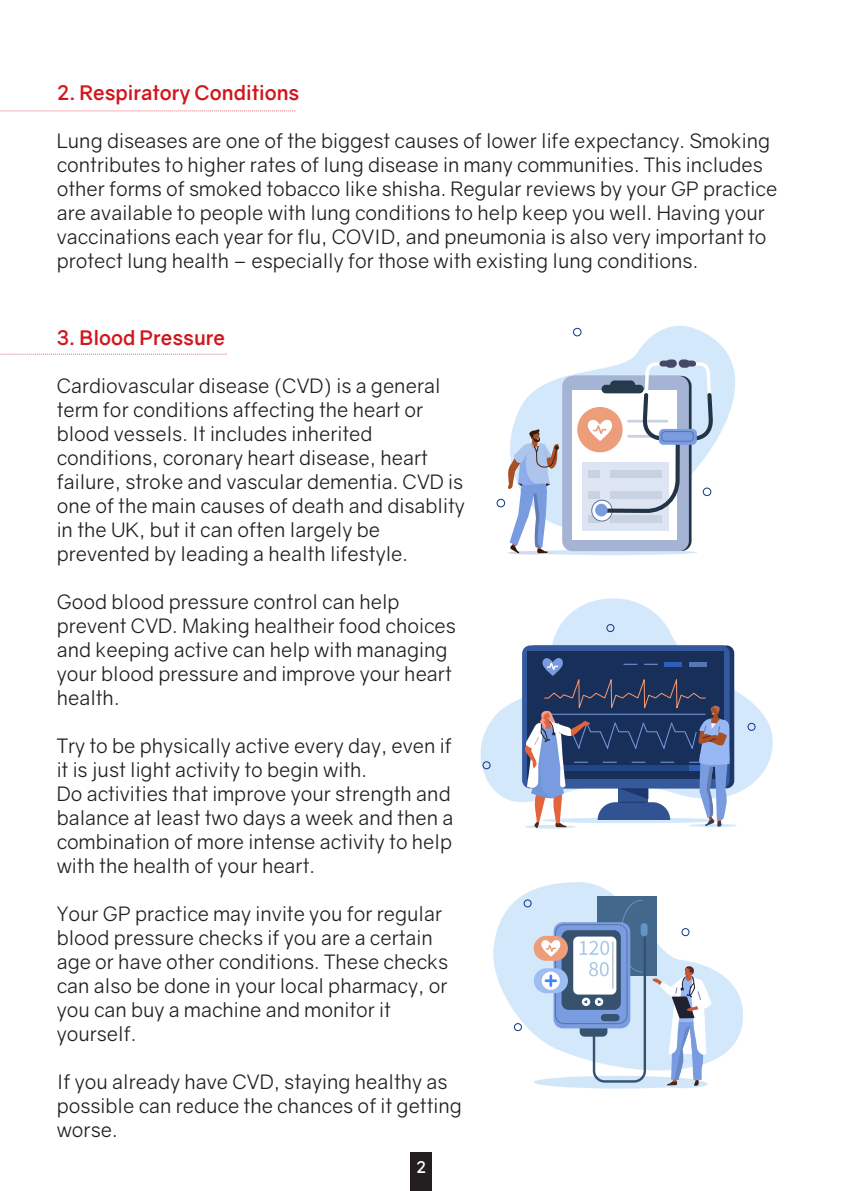
<style>
.page{position:relative;width:842px;height:1191px;background:#fff}
.page>*{position:absolute;margin:0;border:0;box-sizing:border-box;transform-origin:0 0}
.t1{font:20px/24px "Gravity";color:#231f20}
.t2{font:700 20px "Gravity";color:#d1161e}
.t3{font:700 16px "Gravity";color:#fff}
</style>
<div class="page">
<div style="left:410px;top:1152px;width:21px;height:39px;background:#231f20"></div>
<svg style="left:500px;top:326px;width:235px;height:216px"></svg>
<div style="left:526px;top:549px;width:171px;height:6px;background:#d2e6fa;border-radius:50%"></div>
<div style="left:562px;top:376px;width:127px;height:175px;background:#a5b4d4;border-radius:10px"></div>
<div style="left:572px;top:390px;width:105px;height:150px;background:#fff"></div>
<div style="left:577px;top:407px;width:46px;height:45px;background:#ed9d79;border-radius:50%"></div>
<div style="left:582px;top:462px;width:86px;height:69px;background:#dde5f3"></div>
<svg style="left:589px;top:515px;width:11px;height:8px"></svg>
<div style="left:610px;top:515px;width:51px;height:8px;background:#c8d2e3"></div>
<div style="left:573px;top:328px;width:8px;height:8px;border:1px solid #0d367f;border-radius:50%"></div>
<div style="left:497px;top:499px;width:8px;height:8px;border:1px solid #0d367f;border-radius:50%"></div>
<hr style="left:507px;top:551px;width:47px;height:3px;background:#d7d8f0;border-radius:50%">
<svg style="left:506px;top:427px;width:54px;height:126px"></svg>
<svg style="left:592px;top:500px;width:20px;height:21px"></svg>
<div style="left:591px;top:500px;width:21px;height:21px;border:1px solid #5a73a6;border-radius:50%"></div>
<svg style="left:587px;top:359px;width:129px;height:155px"></svg>
<div style="left:595px;top:504px;width:13px;height:12px;background:#7a9ce0;border-radius:50%"></div>
<svg style="left:480px;top:598px;width:293px;height:204px"></svg>
<div style="left:607px;top:624px;width:7px;height:8px;border:1px solid #0d367f;border-radius:50%"></div>
<div style="left:748px;top:723px;width:7px;height:7px;border:1px solid #0d367f;border-radius:50%"></div>
<div style="left:483px;top:761px;width:7px;height:8px;border:1px solid #0d367f;border-radius:50%"></div>
<svg style="left:522px;top:645px;width:208px;height:143px;background:#375896"></svg>
<div style="left:527px;top:652px;width:196px;height:127px;background:#172f59"></div>
<hr style="left:689px;top:824px;width:48px;height:3px;background:#d4e8fc;border-radius:50%">
<svg style="left:524px;top:657px;width:208px;height:171px"></svg>
<svg style="left:493px;top:882px;width:250px;height:179px;fill:#d4e8fc"></svg>
<div style="left:597px;top:896px;width:60px;height:79px;background:#44688c"></div>
<div style="left:534px;top:1075px;width:168px;height:13px;background:#d2e6fa;border-radius:50%"></div>
<div style="left:514px;top:1023px;width:8px;height:8px;border:1px solid #0d367f;border-radius:50%"></div>
<div style="left:524px;top:899px;width:7px;height:8px;border:1px solid #0d367f;border-radius:50%"></div>
<div style="left:553px;top:922px;width:77px;height:106px;background:#7a9ce0;border-radius:9px"></div>
<div style="left:555px;top:924px;width:72px;height:100px;border:1px solid #5a73a6;border-radius:9px"></div>
<div style="left:562px;top:930px;width:59px;height:79px;background:#36526e;border-radius:7px"></div>
<div style="left:573px;top:936px;width:43px;height:58px;background:#fff;border-radius:5px"></div>
<svg style="left:661px;top:1079px;width:47px;height:9px"></svg>
<div style="left:534px;top:935px;width:34px;height:25px;background:#ed9d79;border-radius:12px"></div>
<div style="left:534px;top:968px;width:34px;height:25px;background:#9ebef3;border-radius:12px"></div>
<svg style="left:541px;top:940px;width:20px;height:16px"></svg>
<svg style="left:542px;top:971px;width:18px;height:19px"></svg>
<svg style="left:545px;top:974px;width:12px;height:13px"></svg>
<svg style="left:580px;top:899px;width:132px;height:186px"></svg>
<hr style="left:612px;top:941px;width:1px;height:47px;background:#97a9ba">
<svg style="left:0;top:110px;width:295px;height:1px"></svg>
<svg style="left:0;top:354px;width:226px;height:1px"></svg>
<p class="t2" style="left:57px;top:83px;width:244px">2. Respiratory Conditions</p>
<p class="t1" style="left:57px;top:131px;width:722px">Lung diseases are one of the biggest causes of lower life expectancy. Smoking contributes to higher rates of lung disease in many communities. This includes other forms of smoked tobacco like shisha. Regular reviews by your GP practice are available to people with lung conditions to help keep you well. Having your vaccinations each year for flu, COVID, and pneumonia is also very important to protect lung health – especially for those with existing lung conditions.</p>
<p class="t2" style="left:57px;top:329px;width:170px">3. Blood Pressure</p>
<p class="t1" style="left:57px;top:376px;width:385px">Cardiovascular disease (CVD) is a general term for conditions affecting the heart or blood vessels. It includes inherited</p>
<p class="t1" style="left:57px;top:448px;width:373px">conditions, coronary heart disease, heart</p>
<p class="t1" style="left:57px;top:472px;width:410px;text-align:justify">failure, stroke and vascular dementia. CVD is one of the main causes of death and disablity in the UK, but it can often largely be</p>
<p class="t1" style="left:57px;top:544px;width:353px">prevented by leading a health lifestyle.</p>
<p class="t1" style="left:57px;top:592px;width:344px">Good blood pressure control can help</p>
<p class="t1" style="left:57px;top:616px;width:401px">prevent CVD. Making healtheir food choices and keeping active can help with managing your blood pressure and improve your heart health.</p>
<p class="t1" style="left:57px;top:736px;width:397px">Try to be physically active every day, even if it is just light activity to begin with.</p>
<p class="t1" style="left:57px;top:784px;width:395px">Do activities that improve your strength and</p>
<p class="t1" style="left:57px;top:808px;width:398px;text-align:justify">balance at least two days a week and then a combination of more intense activity to help with the health of your heart.</p>
<p class="t1" style="left:57px;top:904px;width:393px">Your GP practice may invite you for regular blood pressure checks if you are a certain age or have other conditions. These checks can also be done in your local pharmacy, or you can buy a machine and monitor it</p>
<p class="t1" style="left:57px;top:1024px;width:81px">yourself.</p>
<p class="t1" style="left:57px;top:1072px;width:407px">If you already have CVD, staying healthy as possible can reduce the chances of it getting worse.</p>
<p class="t3" style="left:416px;top:1159px;width:11px">2</p>
</div>
